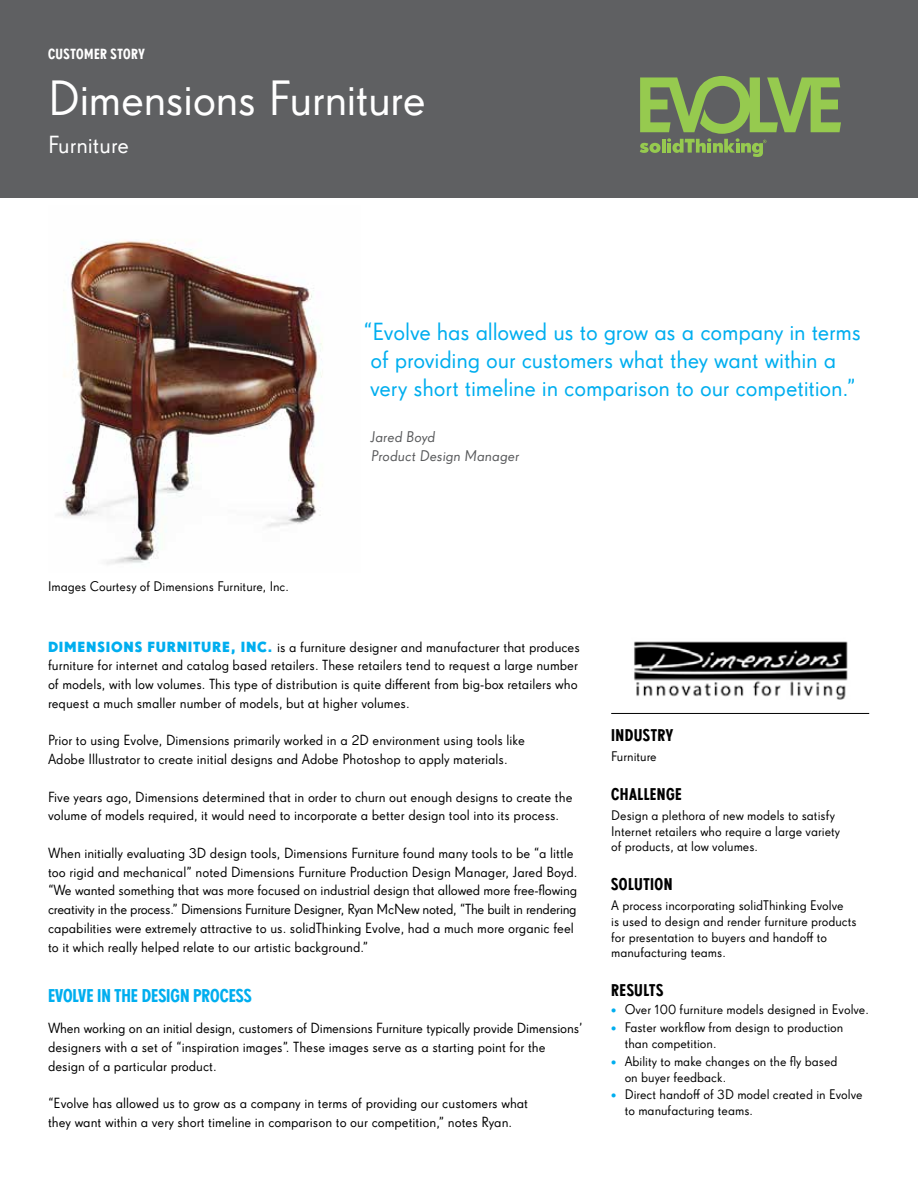
<style>
.page{position:relative;width:918px;height:1188px;background:#fff}
.page>*{position:absolute;margin:0;border:0;box-sizing:border-box;transform-origin:0 0}
.t1{font:48px "Super Grotesk Pro";letter-spacing:-.015em;color:#fff}
.t2{font:24px/28.2px "Super Grotesk Pro";letter-spacing:-.01em;color:#00aeef}
.t3{font:24px "Super Grotesk Pro";color:#fff}
.t4{font:500 condensed 18px "Super Grotesk Pro";color:#00aeef}
.t5{font:500 condensed 16.5px "Super Grotesk Pro";letter-spacing:.025em;color:#000}
.t6{font:15px/18.8px "Super Grotesk Pro";color:#58595b}
.t7{font:14.25px/18.8px "Super Grotesk Pro";color:#000}
.t8{font:500 condensed 14.25px "Super Grotesk Pro";letter-spacing:.03em;color:#fff}
.t9{font:13.5px/15.8px "Super Grotesk Pro";color:#000}
.s1{font-weight:700;color:#00aeef}
.s2{color:#00aeef}
</style>
<div class="page">
<img style="left:60px;top:239px;width:263px;height:325px">
<div style="left:0;top:0;width:918px;height:198px;background:#5f6062"></div>
<svg style="left:640px;top:76px;width:201px;height:81px"></svg>
<hr style="left:611px;top:713px;width:258px;height:1px;background:#000">
<img style="left:634px;top:641px;width:214px;height:58px">
<p class="t8" style="left:48px;top:46px;width:98px">CUSTOMER STORY</p>
<h1 class="t1" style="left:48px;top:71px;width:379px">Dimensions Furniture</h1>
<h2 class="t3" style="left:48px;top:131px;width:82px">Furniture</h2>
<p class="t9" style="left:48px;top:578px;width:242px">Images Courtesy of Dimensions Furniture, Inc.</p>
<h2 class="t2" style="left:363px;top:318px;width:499px">“Evolve has allowed us to grow as a company in terms of providing our customers what they want within a very short timeline in comparison to our competition.”</h2>
<p class="t6" style="left:370px;top:427px;width:152px">Jared Boyd<br>Product Design Manager</p>
<p class="t7" style="left:48px;top:637px;width:533px"><span class="s1">DIMENSIONS FURNITURE, I NC.</span> is a furniture designer and manufacturer that produces furniture for internet and catalog based retailers. These retailers tend to request a large number of models, with low volumes. This type of distribution is quite different from big-box retailers who request a much smaller number of models, but at higher volumes.</p>
<p class="t7" style="left:48px;top:731px;width:479px">Prior to using Evolve, Dimensions primarily worked in a 2D environment using tools like<br>Adobe Illustrator to create initial designs and Adobe Photoshop to apply materials.</p>
<p class="t7" style="left:48px;top:787px;width:526px">Five years ago, Dimensions determined that in order to churn out enough designs to create the volume of models required, it would need to incorporate a better design tool into its process.</p>
<p class="t7" style="left:48px;top:844px;width:531px">When initially evaluating 3D design tools, Dimensions Furniture found many tools to be “a little too rigid and mechanical” noted Dimensions Furniture Production Design Manager, Jared Boyd. “We wanted something that was more focused on industrial design that allowed more free-flowing creativity in the process.” Dimensions Furniture Designer, Ryan McNew noted, “The built in rendering capabilities were extremely attractive to us. solidThinking Evolve, had a much more organic feel to it which really helped relate to our artistic background.”</p>
<p class="t4" style="left:48px;top:985px;width:205px">EVOLVE IN THE DESIGN PROCESS</p>
<p class="t7" style="left:48px;top:1019px;width:536px">When working on an initial design, customers of Dimensions Furniture typically provide Dimensions’ designers with a set of “inspiration images”. These images serve as a starting point for the design of a particular product.</p>
<p class="t7" style="left:48px;top:1094px;width:482px">“Evolve has allowed us to grow as a company in terms of providing our customers what they want within a very short timeline in comparison to our competition,” notes Ryan.</p>
<p class="t5" style="left:611px;top:725px;width:63px">INDUSTRY</p>
<p class="t9" style="left:611px;top:748px;width:47px">Furniture</p>
<p class="t5" style="left:611px;top:784px;width:71px">CHALLENGE</p>
<p class="t9" style="left:611px;top:807px;width:230px">Design a plethora of new models to satisfy<br>Internet retailers who require a large variety of products, at low volumes.</p>
<p class="t5" style="left:611px;top:875px;width:63px">SOLUTION</p>
<p class="t9" style="left:611px;top:898px;width:247px">A process incorporating solidThinking Evolve<br>is used to design and render furniture products for presentation to buyers and handoff to manufacturing teams.</p>
<p class="t5" style="left:611px;top:981px;width:53px">RESULTS</p>
<p class="t9" style="left:611px;top:1002px;width:259px"><span class="s2">•</span> Over 100 furniture models designed in Evolve.</p>
<p class="t9" style="left:625px;top:1020px;width:220px;text-indent:-14px"><span class="s2">•</span> Faster workflow from design to production than competition.</p>
<p class="t9" style="left:625px;top:1053px;width:214px;text-indent:-14px"><span class="s2">•</span> Ability to make changes on the fly based on buyer feedback.</p>
<p class="t9" style="left:625px;top:1087px;width:239px;text-indent:-14px"><span class="s2">•</span> Direct handoff of 3D model created in Evolve to manufacturing teams.</p>
</div>
